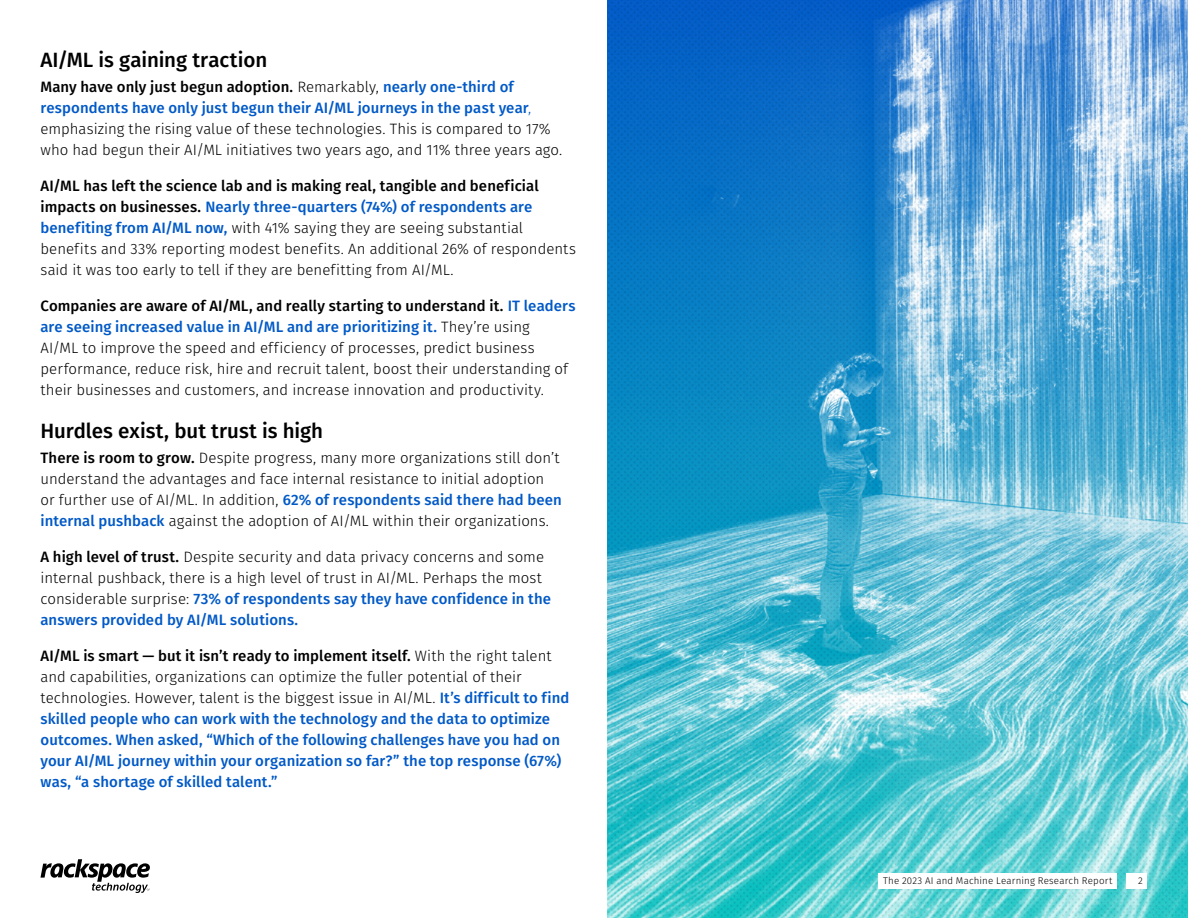
<style>
.page{position:relative;width:1188px;height:918px;background:#fff}
.page>*{position:absolute;margin:0;border:0;box-sizing:border-box;transform-origin:0 0}
.t1{font:500 20.7px "Fira Sans";color:#000}
.t2{font:300 15px/21px "Fira Sans";letter-spacing:.005em;color:#000}
.t3{font:500 15px/21px "Fira Sans";letter-spacing:.005em;color:#0059c7}
.t4{font:300 9.75px "Fira Sans";letter-spacing:.02em;color:#000}
.s1{font-weight:500}
.s2{font-weight:500;color:#0059c7}
.s3{color:#0059c7}
.s4{color:#000}
.s5{font-weight:300;color:#000}
</style>
<div class="page">
<img style="left:608px;top:0;width:580px;height:918px">
<div style="left:1126px;top:873px;width:22px;height:15px;background:#fff"></div>
<div style="left:879px;top:873px;width:238px;height:15px;background:#fff"></div>
<svg style="left:40px;top:859px;width:110px;height:34px"></svg>
<h1 class="t1" style="left:40px;top:43px;width:228px">AI/ML is gaining traction</h1>
<p class="t2" style="left:40px;top:76px;width:523px"><span class="s1">Many have only just begun adoption.</span> Remarkably, <span class="s2">nearly one-third of respondents have only just begun their AI/ML journeys in the past year</span><span class="s3">, </span>emphasizing the rising value of these technologies. This is compared to 17% who had begun their AI/ML initiatives two years ago, and 11% three years ago.</p>
<p class="t2" style="left:40px;top:175px;width:537px"><span class="s1">AI/ML has left the science lab and is making real, tangible and beneficial impacts on businesses.</span> <span class="s2">Nearly three-quarters (74%) of respondents are benefiting from AI/ML now,</span> with 41% saying they are seeing substantial benefits and 33% reporting modest benefits. An additional 26% of respondents said it was too early to tell if they are benefitting from AI/ML.</p>
<p class="t2" style="left:40px;top:295px;width:536px"><span class="s1">Companies are aware of AI/ML, and really starting to understand it.</span> <span class="s2">IT leaders are seeing increased value in AI/ML and are prioritizing it.</span> They’re using<br>AI/ML to improve the speed and efficiency of processes, predict business performance, reduce risk, hire and recruit talent, boost their understanding of their businesses and customers, and increase innovation and productivity.</p>
<h1 class="t1" style="left:40px;top:414px;width:284px">Hurdles exist, but trust is high</h1>
<p class="t2" style="left:40px;top:447px;width:523px"><span class="s1">There is room to grow.</span> Despite progress, many more organizations still don’t understand the advantages and face internal resistance to initial adoption or further use of AI/ML. In addition, <span class="s2">62% of respondents said there had been internal pushback</span> against the adoption of AI/ML within their organizations.</p>
<p class="t2" style="left:40px;top:546px;width:512px"><span class="s1">A high level of trust.</span> Despite security and data privacy concerns and some internal pushback, there is a high level of trust in AI/ML. Perhaps the most considerable surprise: <span class="s2">73% of respondents say they have confidence in the answers provided by AI/ML solutions.</span></p>
<p class="t3" style="left:40px;top:645px;width:530px"><span class="s4">AI/ML is smart — but it isn’t ready to implement itself.</span> <span class="s5">With the right talent and capabilities, organizations can optimize the fuller potential of their technologies. However, talent is the biggest issue in AI/ML.</span> It’s difficult to find skilled people who can work with the technology and the data to optimize outcomes. When asked, “Which of the following challenges have you had on your AI/ML journey within your organization so far?” the top response (67%) was, “a shortage of skilled talent.”</p>
<p class="t4" style="left:883px;top:874px;width:231px">The 2023 AI and Machine Learning Research Report</p>
<p class="t4" style="left:1138px;top:874px;width:6px">2</p>
</div>
